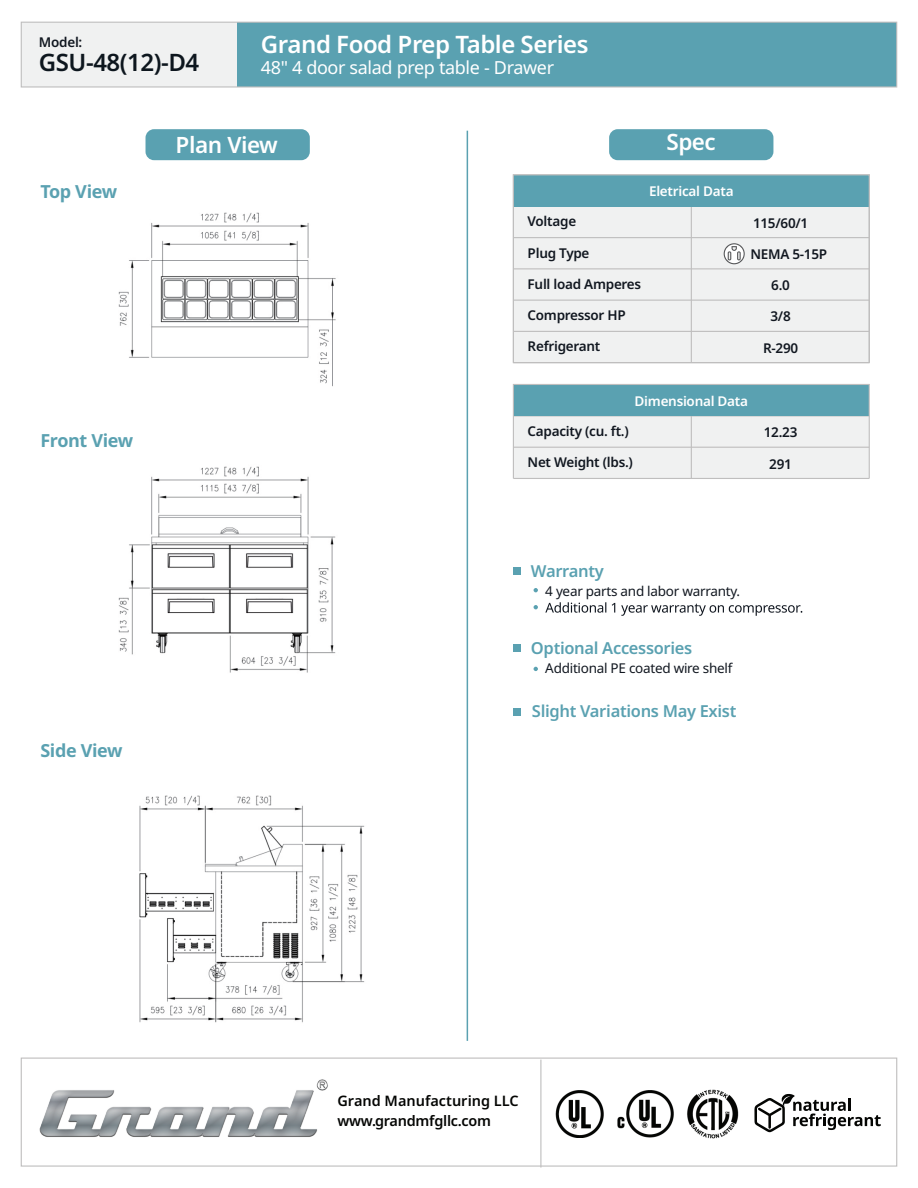
<style>
.page{position:relative;width:918px;height:1188px;background:#fff}
.page>*{position:absolute;margin:0;border:0;box-sizing:border-box;transform-origin:0 0}
.t1{font:600 24px "Noto Sans";letter-spacing:-.02em;color:#fff}
.t2{font:600 24px "Noto Sans";letter-spacing:-.02em;color:#0d161e}
.t3{font:600 22.5px "Noto Sans";letter-spacing:-.02em;color:#fff}
.t4{font:18px "Noto Sans";letter-spacing:-.02em;color:#fff}
.t5{font:700 18px "Noto Sans";letter-spacing:-.02em;color:#5aa1b1}
.t6{font:600 16.5px "Noto Sans";letter-spacing:-.02em;color:#5aa1b1}
.t7{font:600 14.4px/20.2px "Noto Sans";letter-spacing:-.01em;color:#040503}
.t8{font:600 13.5px "Noto Sans";letter-spacing:-.02em;color:#111720}
.t9{font:13.5px "Noto Sans";letter-spacing:-.02em;color:#111720}
.t10{font:600 13.5px "Noto Sans";letter-spacing:-.02em;color:#fff}
</style>
<div class="page">
<div style="left:513px;top:205px;width:356px;height:157px;background:#f0f1f1"></div>
<div style="left:513px;top:413px;width:356px;height:65px;background:#f0f1f1"></div>
<div style="left:21px;top:22px;width:876px;height:65px;background:#f0f1f1"></div>
<div style="left:237px;top:22px;width:660px;height:65px;background:#5aa1b1"></div>
<div style="left:146px;top:129px;width:164px;height:31px;background:#5aa1b1;border-radius:9px"></div>
<div style="left:609px;top:129px;width:164px;height:31px;background:#5aa1b1;border-radius:9px"></div>
<hr style="left:467px;top:131px;width:1px;height:910px;background:#5aa1b1">
<div style="left:21px;top:22px;width:876px;height:66px;border:1px solid #bfbebe"></div>
<div style="left:21px;top:1058px;width:876px;height:109px;border:1px solid #bfbebe"></div>
<svg style="left:754px;top:1094px;width:127px;height:38px"></svg>
<img style="left:617px;top:1090px;width:57px;height:48px">
<img style="left:687px;top:1089px;width:52px;height:50px">
<img style="left:555px;top:1090px;width:49px;height:47px">
<hr style="left:540px;top:1060px;width:1px;height:108px;background:#bfbebe">
<img style="left:39px;top:1079px;width:289px;height:58px">
<hr style="left:513px;top:237px;width:356px;height:1px;background:#bfbebe">
<hr style="left:513px;top:206px;width:356px;height:1px;background:#bfbebe">
<hr style="left:513px;top:268px;width:356px;height:1px;background:#bfbebe">
<hr style="left:513px;top:300px;width:356px;height:1px;background:#bfbebe">
<hr style="left:513px;top:331px;width:356px;height:1px;background:#bfbebe">
<hr style="left:691px;top:198px;width:1px;height:165px;background:#bfbebe">
<svg style="left:724px;top:243px;width:21px;height:21px"></svg>
<hr style="left:513px;top:447px;width:356px;height:1px;background:#bfbebe">
<hr style="left:691px;top:416px;width:1px;height:62px;background:#bfbebe">
<svg style="left:534px;top:667px;width:4px;height:4px"></svg>
<svg style="left:534px;top:588px;width:4px;height:4px"></svg>
<svg style="left:534px;top:605px;width:4px;height:4px"></svg>
<div style="left:513px;top:567px;width:7px;height:7px;background:#5aa1b1"></div>
<div style="left:513px;top:645px;width:7px;height:7px;background:#5aa1b1"></div>
<svg style="left:545px;top:602px;width:257px;height:14px"></svg>
<div style="left:513px;top:708px;width:7px;height:7px;background:#5aa1b1"></div>
<div style="left:513px;top:384px;width:356px;height:32px;background:#5aa1b1"></div>
<div style="left:513px;top:175px;width:356px;height:31px;background:#5aa1b1"></div>
<div style="left:513px;top:174px;width:357px;height:189px;border:1px solid #bfbebe"></div>
<div style="left:513px;top:384px;width:357px;height:95px;border:1px solid #bfbebe"></div>
<img style="left:118px;top:212px;width:247px;height:811px">
<p class="t8" style="left:39px;top:34px;width:45px">Model:</p>
<h1 class="t2" style="left:39px;top:49px;width:162px">GSU-48(12)-D4</h1>
<h1 class="t1" style="left:261px;top:31px;width:329px">Grand Food Prep Table Series</h1>
<h3 class="t4" style="left:261px;top:57px;width:295px">48" 4 door salad prep table - Drawer</h3>
<h3 class="t5" style="left:40px;top:182px;width:78px">Top View</h3>
<h3 class="t5" style="left:40px;top:430px;width:94px">Front View</h3>
<h3 class="t5" style="left:40px;top:740px;width:84px">Side View</h3>
<h2 class="t3" style="left:176px;top:132px;width:104px">Plan View</h2>
<h2 class="t3" style="left:666px;top:129px;width:51px">Spec</h2>
<p class="t8" style="left:528px;top:214px;width:50px">Voltage</p>
<p class="t8" style="left:528px;top:245px;width:63px">Plug Type</p>
<p class="t8" style="left:528px;top:276px;width:115px">Full load Amperes</p>
<p class="t8" style="left:528px;top:307px;width:100px">Compressor HP</p>
<p class="t8" style="left:528px;top:339px;width:74px">Refrigerant</p>
<p class="t10" style="left:649px;top:184px;width:86px">Eletrical Data</p>
<p class="t8" style="left:753px;top:215px;width:57px">115/60/1</p>
<p class="t8" style="left:750px;top:246px;width:78px">NEMA 5-15P</p>
<p class="t8" style="left:771px;top:278px;width:20px">6.0</p>
<p class="t8" style="left:771px;top:309px;width:22px">3/8</p>
<p class="t8" style="left:763px;top:340px;width:37px">R-290</p>
<p class="t10" style="left:635px;top:393px;width:115px">Dimensional Data</p>
<p class="t8" style="left:528px;top:423px;width:103px">Capacity (cu. ft.)</p>
<p class="t8" style="left:528px;top:455px;width:107px">Net Weight (lbs.)</p>
<p class="t8" style="left:764px;top:425px;width:35px">12.23</p>
<p class="t8" style="left:769px;top:456px;width:24px">291</p>
<p class="t6" style="left:531px;top:561px;width:75px">Warranty</p>
<p class="t9" style="left:545px;top:584px;width:196px">4 year parts and labor warranty.</p>
<p class="t6" style="left:531px;top:638px;width:163px">Optional Accessories</p>
<p class="t9" style="left:545px;top:661px;width:189px">Additional PE coated wire shelf</p>
<p class="t6" style="left:532px;top:702px;width:206px">Slight Variations May Exist</p>
<p class="t7" style="left:338px;top:1091px;width:183px">Grand Manufacturing LLC www.grandmfgllc.com</p>
</div>
